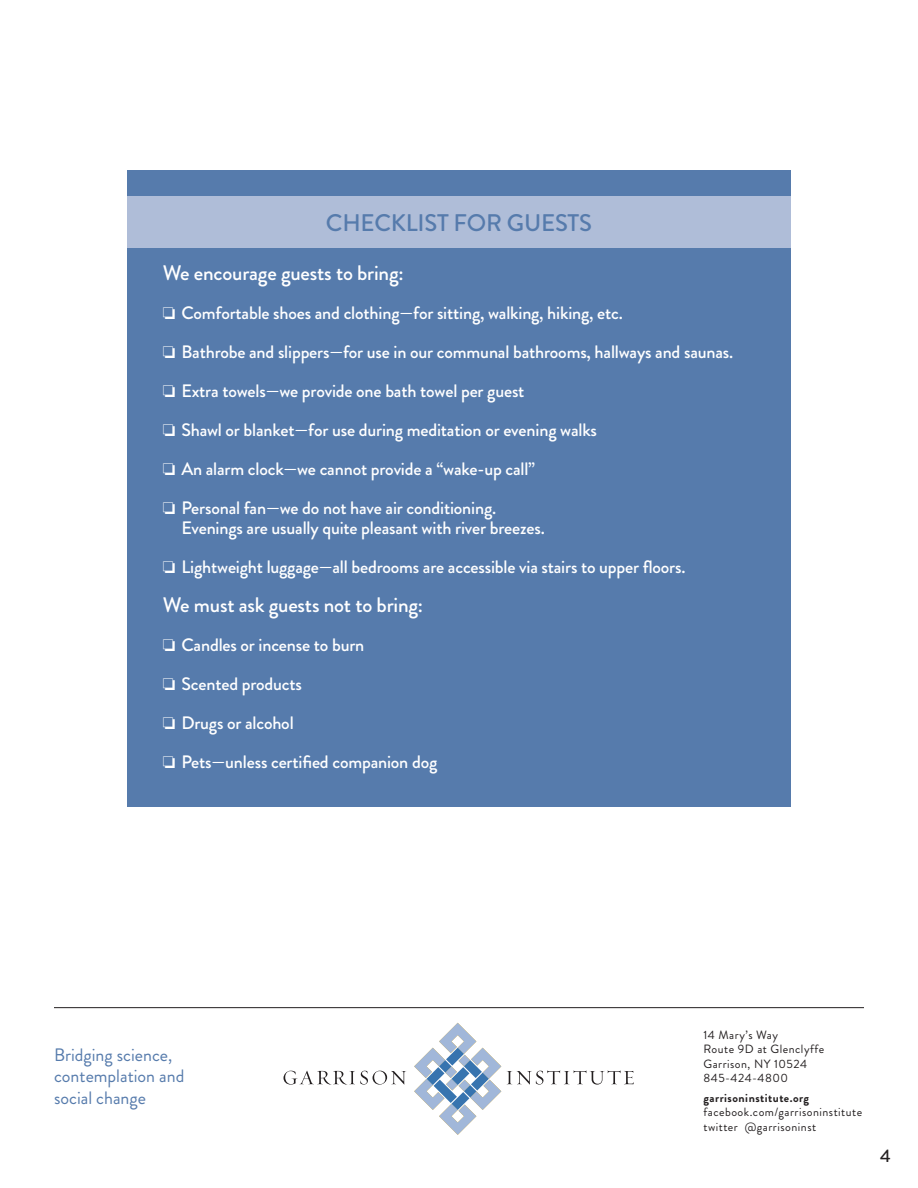
<style>
.page{position:relative;width:918px;height:1188px;background:#fff}
.page>*{position:absolute;margin:0;border:0;box-sizing:border-box;transform-origin:0 0}
.t1{font:500 24px "Brandon Grotesque";letter-spacing:-.01em;color:#567bac}
.t2{font:500 21px "Brandon Grotesque";letter-spacing:-.01em;color:#fff}
.t3{font:500 18px/39px "Brandon Grotesque";letter-spacing:-.01em;color:#fff}
.t4{font:18px/21.6px "Brandon Grotesque";color:#567bac}
.t5{font:500 18px "Brandon Grotesque";color:#231f20}
.t6{font:12px/14.4px "Brandon Grotesque";letter-spacing:.04em;color:#231f20}
.t7{font:700 12px "Brandon Grotesque";letter-spacing:.04em;color:#231f20}
</style>
<div class="page">
<div style="left:127px;top:171px;width:664px;height:636px;background:#567bac"></div>
<div style="left:127px;top:197px;width:664px;height:51px;background:#afbdd8"></div>
<hr style="left:54px;top:1007px;width:810px;height:1px;background:#231f20">
<svg style="left:414px;top:1023px;width:87px;height:112px"></svg>
<svg style="left:283px;top:1071px;width:123px;height:14px"></svg>
<svg style="left:507px;top:1070px;width:127px;height:15px"></svg>
<h1 class="t1" style="left:326px;top:206px;width:268px">CHECKLIST FOR GUESTS</h1>
<p class="t2" style="left:163px;top:258px;width:243px">We encourage guests to bring:</p>
<p class="t3" style="left:163px;top:294px;width:572px">❏ Comfortable shoes and clothing—for sitting, walking, hiking, etc.<br>❏ Bathrobe and slippers—for use in our communal bathrooms, hallways and saunas. ❏ Extra towels—we provide one bath towel per guest<br>❏ Shawl or blanket—for use during meditation or evening walks<br>❏ An alarm clock—we cannot provide a “wake-up call”<br>❏ Personal fan—we do not have air conditioning.</p>
<p class="t3" style="left:163px;top:508px;width:524px;text-indent:19px">Evenings are usually quite pleasant with river breezes.<br>❏ Lightweight luggage—all bedrooms are accessible via stairs to upper floors.</p>
<p class="t2" style="left:163px;top:590px;width:262px">We must ask guests not to bring:</p>
<p class="t3" style="left:163px;top:625px;width:276px">❏ Candles or incense to burn<br>❏ Scented products<br>❏ Drugs or alcohol<br>❏ Pets—unless certified companion dog</p>
<p class="t4" style="left:54px;top:1044px;width:132px">Bridging science, contemplation and social change</p>
<p class="t6" style="left:704px;top:1028px;width:122px">14 Mary’s Way<br>Route 9D at Glenclyffe<br>Garrison, NY 10524<br>845-424-4800</p>
<p class="t7" style="left:704px;top:1090px;width:107px">garrisoninstitute.org</p>
<p class="t6" style="left:704px;top:1105px;width:160px">facebook.com/garrisoninstitute twitter @garrisoninst</p>
<p class="t5" style="left:880px;top:1143px;width:12px">4</p>
</div>
